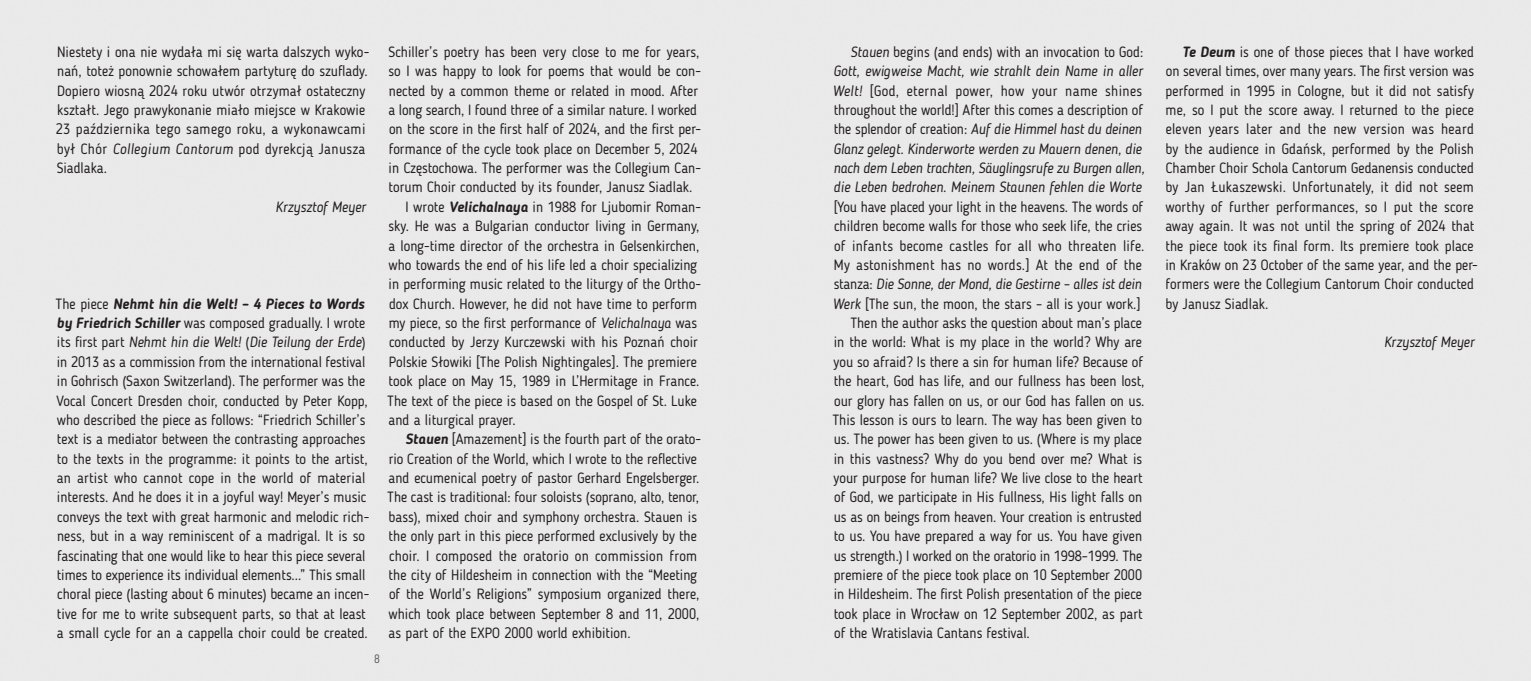
<style>
.page{position:relative;width:1531px;height:681px;background:#fff}
.page>*{position:absolute;margin:0;border:0;box-sizing:border-box;transform-origin:0 0}
.Booklet_ANG{font:14.8px/19.4px "Blogger Sans";color:#231f20;scale:.96 1}
.Booklet_PL{font:14.8px/19.4px "Blogger Sans";letter-spacing:.005em;color:#231f20;scale:.96 1}
.Booklet_ANG-2{font:italic 14.8px "Blogger Sans";color:#231f20;scale:.96 1}
.Booklet_PL-2{font:italic 14.8px "Blogger Sans";color:#231f20;scale:.96 1}
.t1{font:12px "Bahnschrift";color:#57585a}
.s1{font-style:italic}
.s2{font-weight:700;font-style:italic}
</style>
<div class="page">
<p class="Booklet_PL" style="left:56px;top:42px;width:328px">Niestety i ona nie wydała mi się warta dalszych wyko&shy;nań, toteż ponownie schowałem partyturę do szuflady.<br>Dopiero wiosną 2024 roku utwór otrzymał ostateczny kształt. Jego prawykonanie miało miejsce w Krakowie 23 października tego samego roku, a wykonawcami był Chór <span class="s1">Collegium Cantorum</span> pod dyrekcją Janusza Siadlaka.</p>
<p class="Booklet_PL-2" style="left:276px;top:198px;width:96px">Krzysztof Meyer</p>
<p class="Booklet_ANG" style="left:56px;top:294px;width:328px">The piece <span class="s2">Nehmt hin die Welt! – 4 Pieces to Words by Friedrich Schiller</span> was composed gradually. I wrote its first part <span class="s1">Nehmt hin die Welt!</span> (<span class="s1">Die Teilung der Erde</span>) in 2013 as a commission from the international festival in Gohrisch (Saxon Switzerland). The performer was the Vocal Concert Dresden choir, conducted by Peter Kopp, who described the piece as follows: “Friedrich Schiller’s text is a mediator between the contrasting approaches to the texts in the programme: it points to the artist, an artist who cannot cope in the world of material interests. And he does it in a joyful way! Meyer’s music conveys the text with great harmonic and melodic rich&shy;ness, but in a way reminiscent of a madrigal. It is so fascinating that one would like to hear this piece several times to experience its individual elements...” This small choral piece (lasting about 6 minutes) became an incen&shy;tive for me to write subsequent parts, so that at least a small cycle for an a cappella choir could be created.</p>
<p class="t1" style="left:374px;top:649px;width:7px">8</p>
<p class="Booklet_ANG" style="left:388px;top:42px;width:327px">Schiller’s poetry has been very close to me for years, so I was happy to look for poems that would be con&shy;nected by a common theme or related in mood. After a long search, I found three of a similar nature. I worked on the score in the first half of 2024, and the first per&shy;formance of the cycle took place on December 5, 2024 in Częstochowa. The performer was the Collegium Can&shy;torum Choir conducted by its founder, Janusz Siadlak.</p>
<p class="Booklet_ANG" style="left:387px;top:197px;width:328px;text-indent:18px">I wrote <span class="s2">Velichalnaya</span> in 1988 for Ljubomir Roman&shy;sky. He was a Bulgarian conductor living in Germany, a long-time director of the orchestra in Gelsenkirchen, who towards the end of his life led a choir specializing in performing music related to the liturgy of the Ortho&shy;dox Church. However, he did not have time to perform my piece, so the first performance of <span class="s1">Velichalnaya</span> was conducted by Jerzy Kurczewski with his Poznań choir Polskie Słowiki [The Polish Nightingales]. The premiere took place on May 15, 1989 in L’Hermitage in France.<br>The text of the piece is based on the Gospel of St. Luke and a liturgical prayer.</p>
<p class="Booklet_ANG" style="left:387px;top:429px;width:328px;text-indent:18px"><span class="s2">Stauen</span> [Amazement] is the fourth part of the orato&shy;rio Creation of the World, which I wrote to the reflective and ecumenical poetry of pastor Gerhard Engelsberger.<br>The cast is traditional: four soloists (soprano, alto, tenor, bass), mixed choir and symphony orchestra. Stauen is the only part in this piece performed exclusively by the choir. I composed the oratorio on commission from the city of Hildesheim in connection with the “Meeting of the World’s Religions” symposium organized there, which took place between September 8 and 11, 2000, as part of the EXPO 2000 world exhibition.</p>
<p class="Booklet_ANG" style="left:833px;top:42px;width:326px;text-indent:18px"><span class="s1">Stauen</span> begins (and ends) with an invocation to God:<br><span class="s1">Gott, ewigweise Macht, wie strahlt dein Name in aller Welt!</span> [God, eternal power, how your name shines throughout the world!] After this comes a description of the splendor of creation: <span class="s1">Auf die Himmel hast du deinen Glanz gelegt. Kinderworte werden zu Mauern denen, die nach dem Leben trachten, Säuglingsrufe zu Burgen allen, die Leben bedrohen. Meinem Staunen fehlen die Worte </span>[You have placed your light in the heavens. The words of children become walls for those who seek life, the cries of infants become castles for all who threaten life.<br>My astonishment has no words.] At the end of the stanza: <span class="s1">Die Sonne, der Mond, die Gestirne – alles ist dein Werk</span> [The sun, the moon, the stars – all is your work.]</p>
<p class="Booklet_ANG" style="left:832px;top:313px;width:327px;text-indent:18px">Then the author asks the question about man’s place in the world: What is my place in the world? Why are you so afraid? Is there a sin for human life? Because of the heart, God has life, and our fullness has been lost, our glory has fallen on us, or our God has fallen on us.<br>This lesson is ours to learn. The way has been given to us. The power has been given to us. (Where is my place in this vastness? Why do you bend over me? What is your purpose for human life? We live close to the heart of God, we participate in His fullness, His light falls on us as on beings from heaven. Your creation is entrusted to us. You have prepared a way for us. You have given us strength.) I worked on the oratorio in 1998–1999. The premiere of the piece took place on 10 September 2000 in Hildesheim. The first Polish presentation of the piece took place in Wrocław on 12 September 2002, as part of the Wratislavia Cantans festival.</p>
<p class="Booklet_ANG" style="left:1165px;top:42px;width:327px;text-indent:17px"><span class="s2">Te Deum</span> is one of those pieces that I have worked on several times, over many years. The first version was performed in 1995 in Cologne, but it did not satisfy me, so I put the score away. I returned to the piece eleven years later and the new version was heard by the audience in Gdańsk, performed by the Polish Chamber Choir Schola Cantorum Gedanensis conducted by Jan Łukaszewski. Unfortunately, it did not seem worthy of further performances, so I put the score away again. It was not until the spring of 2024 that the piece took its final form. Its premiere took place in Kraków on 23 October of the same year, and the per&shy;formers were the Collegium Cantorum Choir conducted by Janusz Siadlak.</p>
<p class="Booklet_ANG-2" style="left:1384px;top:333px;width:96px">Krzysztof Meyer</p>
</div>
